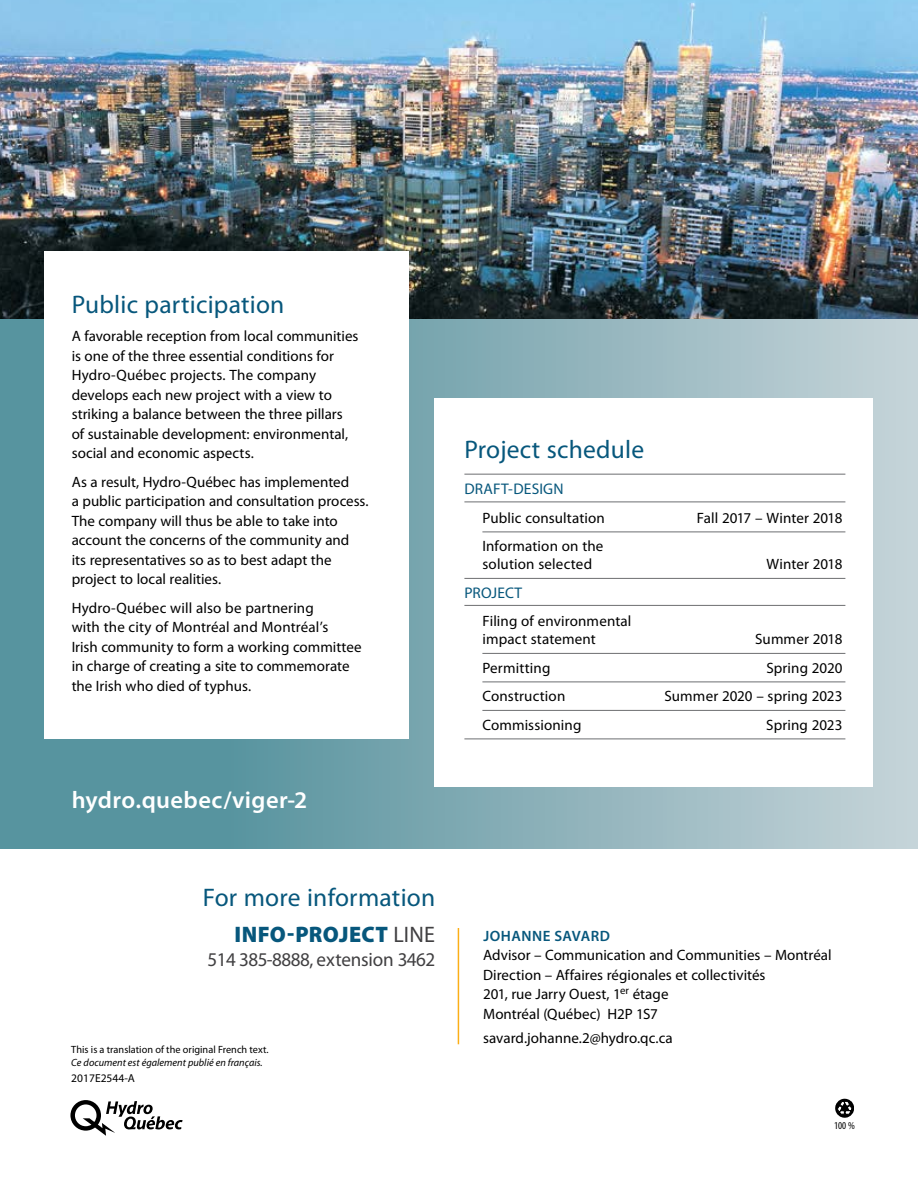
<style>
.page{position:relative;width:918px;height:1188px;background:#fff}
.page>*{position:absolute;margin:0;border:0;box-sizing:border-box;transform-origin:0 0}
.Titre_2__H2{font:25.5px "Myriad Pro";letter-spacing:.01em;color:#07577c}
.Texte__P{font:600 24px "Myriad Pro";letter-spacing:.015em;color:#fff}
.Texte__P-2{font:900 22.5px "Myriad Pro";letter-spacing:.015em;color:#07577c}
.Texte__P-3{font:19.5px "Myriad Pro";letter-spacing:-.025em;color:#414042}
.Texte__P-4{font:15.45px "Myriad Pro";letter-spacing:.015em;color:#07577c}
.Texte__P-5{font:15px/19.5px "Myriad Pro";color:#000}
.t1{font:11.55px "Myriad Pro";color:#000}
.t2{font:10.5px "Myriad Pro";letter-spacing:.005em;color:#000}
.t3{font:italic 10.5px "Myriad Pro";letter-spacing:.005em;color:#000}
.t4{font:condensed 10.5px "Myriad Pro";color:#000}
.s1{font-weight:400;color:#414042}
.s2{font-weight:600;color:#07577c}
</style>
<div class="page">
<svg style="left:0;top:319px;width:918px;height:529px;background:#85aeb6"></svg>
<svg style="left:70px;top:1100px;width:113px;height:36px"></svg>
<svg style="left:835px;top:1099px;width:19px;height:19px"></svg>
<hr style="left:458px;top:928px;width:1px;height:116px;background:#fcaf17">
<img style="left:0;top:0;width:918px;height:319px">
<svg style="left:435px;top:398px;width:438px;height:389px"></svg>
<svg style="left:44px;top:251px;width:365px;height:488px"></svg>
<hr style="left:464px;top:474px;width:381px;height:1px;background:#6d6e71">
<hr style="left:464px;top:502px;width:381px;height:1px;background:#6d6e71">
<hr style="left:482px;top:532px;width:363px;height:1px;background:#6d6e71">
<hr style="left:464px;top:578px;width:381px;height:1px;background:#6d6e71">
<hr style="left:464px;top:605px;width:381px;height:1px;background:#6d6e71">
<hr style="left:482px;top:653px;width:363px;height:1px;background:#6d6e71">
<hr style="left:482px;top:682px;width:363px;height:1px;background:#6d6e71">
<hr style="left:482px;top:710px;width:363px;height:1px;background:#6d6e71">
<hr style="left:464px;top:739px;width:381px;height:1px;background:#6d6e71">
<h2 class="Titre_2__H2" style="left:72px;top:290px;width:214px">Public participation</h2>
<p class="Texte__P-5" style="left:72px;top:327px;width:288px">A favorable reception from local communities is one of the three essential conditions for Hydro-Québec projects. The company develops each new project with a view to striking a balance between the three pillars of sustainable development: environmental, social and economic aspects.</p>
<p class="Texte__P-5" style="left:72px;top:472px;width:299px">As a result, Hydro-Québec has implemented<br>a public participation and consultation process.<br>The company will thus be able to take into account the concerns of the community and<br>its representatives so as to best adapt the project to local realities.</p>
<p class="Texte__P-5" style="left:72px;top:598px;width:291px">Hydro-Québec will also be partnering<br>with the city of Montréal and Montréal’s<br>Irish community to form a working committee in charge of creating a site to commemorate the Irish who died of typhus.</p>
<p class="Texte__P" style="left:72px;top:786px;width:237px">hydro.quebec/viger-2</p>
<h2 class="Titre_2__H2" style="left:203px;top:883px;width:234px">For more information</h2>
<p class="Texte__P-2" style="left:235px;top:922px;width:202px">INFO-PROJECT <span class="s1">LINE</span></p>
<p class="Texte__P-3" style="left:208px;top:949px;width:229px">514 385-8888, extension 3462</p>
<p class="t2" style="left:71px;top:1044px;width:199px">This is a translation of the original French text.</p>
<p class="t3" style="left:71px;top:1056px;width:193px">Ce document est également publié en français.</p>
<p class="t1" style="left:71px;top:1072px;width:65px">2017E2544-A</p>
<h2 class="Titre_2__H2" style="left:464px;top:436px;width:181px">Project schedule</h2>
<p class="Texte__P-4" style="left:464px;top:480px;width:101px">DRAFT-DESIGN</p>
<p class="Texte__P-5" style="left:482px;top:508px;width:124px">Public consultation</p>
<p class="Texte__P-5" style="left:697px;top:508px;width:147px">Fall 2017 – Winter 2018</p>
<p class="Texte__P-5" style="left:482px;top:537px;width:123px;line-height:18px">Information on the solution selected</p>
<p class="Texte__P-5" style="left:766px;top:555px;width:77px">Winter 2018</p>
<p class="Texte__P-4" style="left:464px;top:584px;width:59px">PROJECT</p>
<p class="Texte__P-5" style="left:482px;top:612px;width:151px;line-height:18px">Filing of environmental impact statement</p>
<p class="Texte__P-5" style="left:755px;top:630px;width:89px">Summer 2018</p>
<p class="Texte__P-5" style="left:482px;top:658px;width:70px">Permitting</p>
<p class="Texte__P-5" style="left:766px;top:658px;width:78px">Spring 2020</p>
<p class="Texte__P-5" style="left:482px;top:687px;width:84px">Construction</p>
<p class="Texte__P-5" style="left:664px;top:687px;width:179px">Summer 2020 – spring 2023</p>
<p class="Texte__P-5" style="left:482px;top:715px;width:100px">Commissioning</p>
<p class="Texte__P-5" style="left:766px;top:715px;width:78px">Spring 2023</p>
<p class="Texte__P-5" style="left:483px;top:926px;width:350px"><span class="s2">JOHANNE SAVARD<br></span>Advisor – Communication and Communities – Montréal Direction – Affaires régionales et collectivités<br>201, rue Jarry Ouest, 1<sup>er</sup> étage<br>Montréal (Québec) H2P 1S7</p>
<p class="Texte__P-5" style="left:483px;top:1028px;width:191px">savard.johanne.2@hydro.qc.ca</p>
<p class="t4" style="left:834px;top:1120px;width:22px">100 %</p>
</div>
